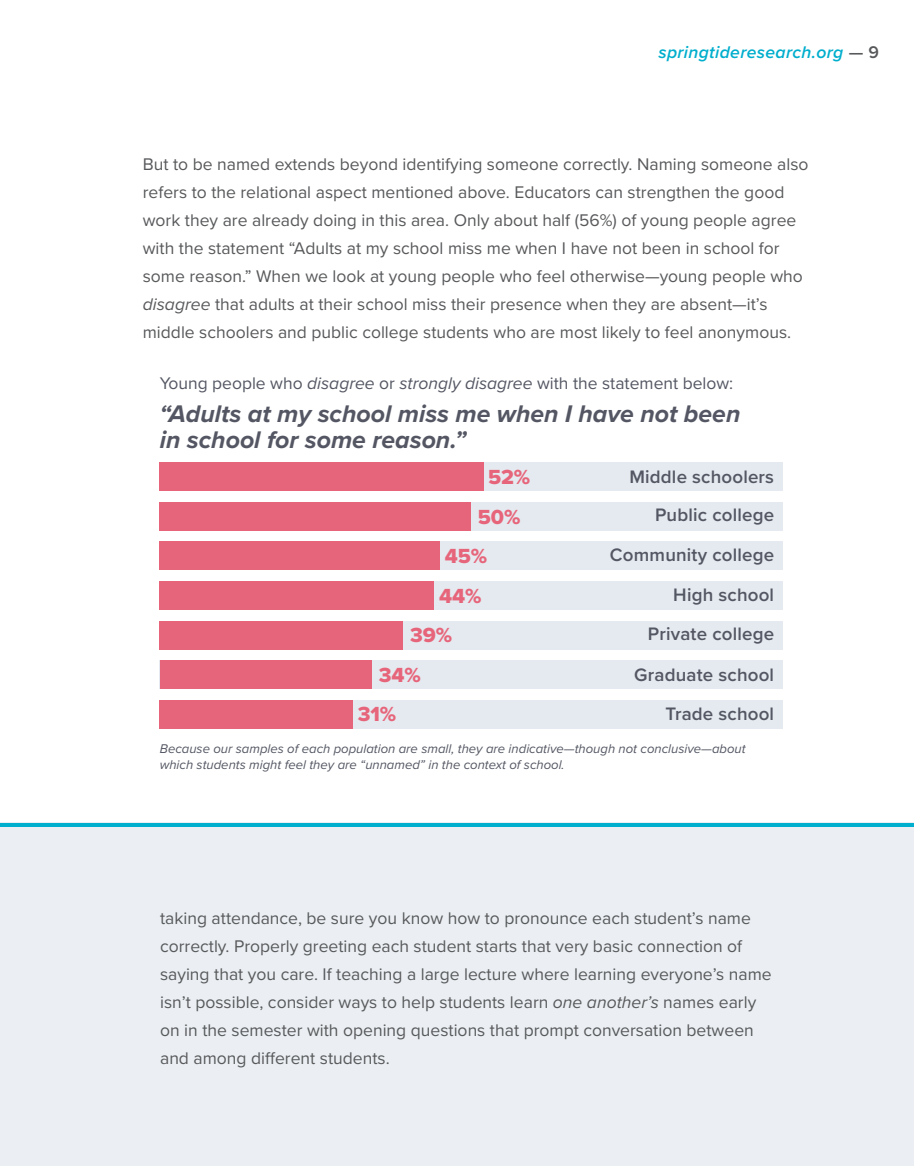
<style>
.page{position:relative;width:914px;height:1166px;background:#fff}
.page>*{position:absolute;margin:0;border:0;box-sizing:border-box;transform-origin:0 0}
.t1{font:italic 700 24.85px/26.1px "Proxima Nova";color:#545763}
.t2{font:21.18px "Proxima Nova Extrabld";letter-spacing:-.005em;color:#e7657b}
.t3{font:600 18.72px "Proxima Nova";letter-spacing:.01em;color:#545763}
.t4{font:17.5px/28px "Proxima Nova";color:#58595b}
.t5{font:17.5px "Proxima Nova";color:#545763}
.t6{font:italic 600 17.5px "Proxima Nova";letter-spacing:.02em;color:#00aecd}
.t7{font:italic 13.12px/16.3px "Proxima Nova";color:#545763}
.s1{font-style:normal;color:#58595b}
.s2{font-style:italic}
</style>
<div class="page">
<div style="left:0;top:822px;width:914px;height:344px;background:#ebeff3"></div>
<div style="left:160px;top:463px;width:622px;height:28px;background:#e4eaef"></div>
<div style="left:160px;top:463px;width:323px;height:28px;background:#e7657b"></div>
<div style="left:160px;top:581px;width:622px;height:28px;background:#e4eaef"></div>
<div style="left:160px;top:581px;width:274px;height:28px;background:#e7657b"></div>
<div style="left:160px;top:502px;width:622px;height:28px;background:#e4eaef"></div>
<div style="left:160px;top:502px;width:311px;height:28px;background:#e7657b"></div>
<div style="left:160px;top:542px;width:622px;height:28px;background:#e4eaef"></div>
<div style="left:160px;top:542px;width:280px;height:28px;background:#e7657b"></div>
<div style="left:160px;top:621px;width:622px;height:28px;background:#e4eaef"></div>
<div style="left:160px;top:621px;width:242px;height:28px;background:#e7657b"></div>
<div style="left:160px;top:660px;width:622px;height:28px;background:#e4eaef"></div>
<div style="left:160px;top:660px;width:211px;height:28px;background:#e7657b"></div>
<div style="left:160px;top:700px;width:622px;height:28px;background:#e4eaef"></div>
<div style="left:160px;top:700px;width:193px;height:28px;background:#e7657b"></div>
<hr style="left:0;top:823px;width:914px;height:3px;background:#00aecd">
<p class="t6" style="left:658px;top:39px;width:222px">springtideresearch.org <span class="s1">— 9</span></p>
<p class="t4" style="left:143px;top:149px;width:667px">But to be named extends beyond identifying someone correctly. Naming someone also refers to the relational aspect mentioned above. Educators can strengthen the good work they are already doing in this area. Only about half (56%) of young people agree with the statement “Adults at my school miss me when I have not been in school for some reason.” When we look at young people who feel otherwise—young people who <span class="s2">disagree</span> that adults at their school miss their presence when they are absent—it’s middle schoolers and public college students who are most likely to feel anonymous.</p>
<p class="t5" style="left:160px;top:370px;width:575px">Young people who <span class="s2">disagree</span> or <span class="s2">strongly disagree</span> with the statement below:</p>
<h1 class="t1" style="left:160px;top:400px;width:582px">“Adults at my school miss me when I have not been in school for some reason.”</h1>
<p class="t2" style="left:488px;top:461px;width:44px">52%</p>
<p class="t3" style="left:629px;top:463px;width:146px">Middle schoolers</p>
<p class="t2" style="left:478px;top:501px;width:44px">50%</p>
<p class="t3" style="left:655px;top:501px;width:120px">Public college</p>
<p class="t2" style="left:445px;top:540px;width:44px">45%</p>
<p class="t3" style="left:610px;top:541px;width:166px">Community college</p>
<p class="t2" style="left:439px;top:580px;width:44px">44%</p>
<p class="t3" style="left:673px;top:580px;width:102px">High school</p>
<p class="t2" style="left:410px;top:619px;width:44px">39%</p>
<p class="t3" style="left:648px;top:619px;width:128px">Private college</p>
<p class="t2" style="left:379px;top:659px;width:44px">34%</p>
<p class="t3" style="left:634px;top:660px;width:141px">Graduate school</p>
<p class="t2" style="left:358px;top:698px;width:40px">31%</p>
<p class="t3" style="left:665px;top:699px;width:110px">Trade school</p>
<p class="t7" style="left:160px;top:740px;width:587px">Because our samples of each population are small, they are indicative—though not conclusive—about which students might feel they are “unnamed” in the context of school.</p>
<p class="t4" style="left:160px;top:903px;width:613px">taking attendance, be sure you know how to pronounce each student’s name correctly. Properly greeting each student starts that very basic connection of saying that you care. If teaching a large lecture where learning everyone’s name isn’t possible, consider ways to help students learn <span class="s2">one another’s</span> names early on in the semester with opening questions that prompt conversation between and among different students.</p>
</div>
